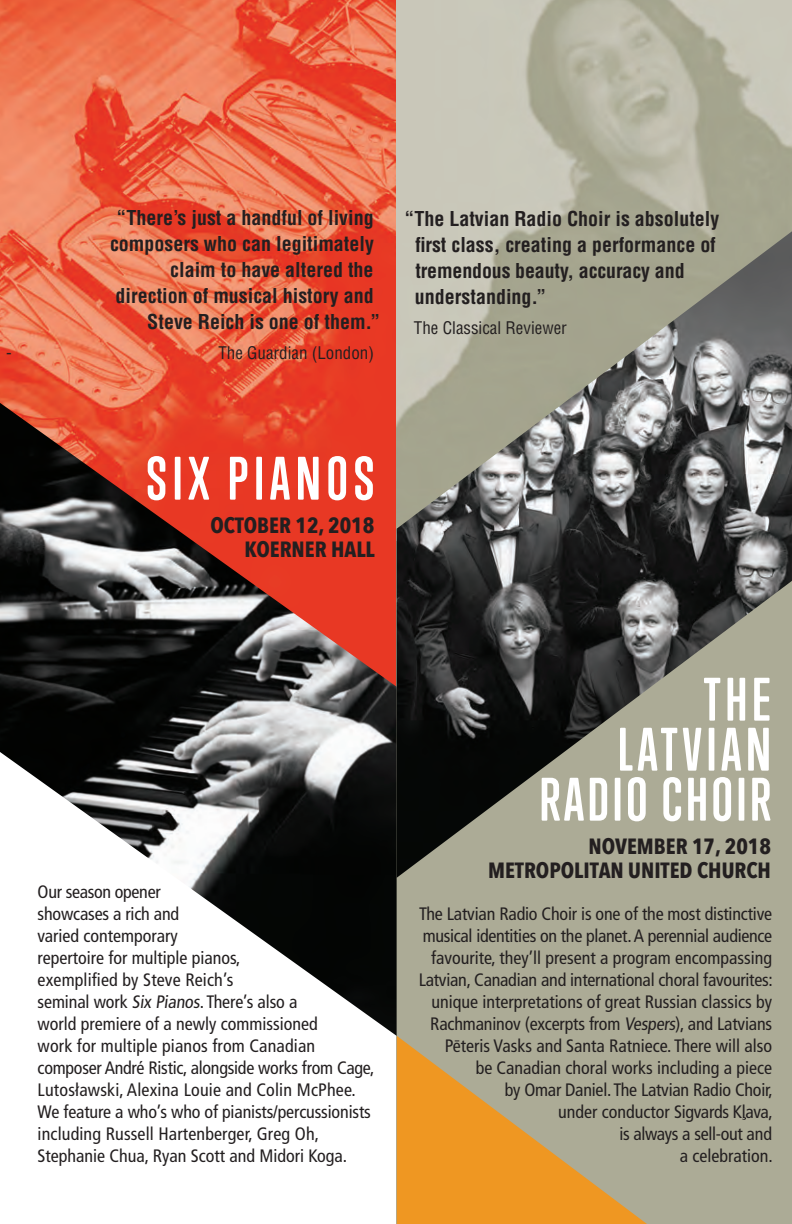
<style>
.page{position:relative;width:792px;height:1224px;background:#fff}
.page>*{position:absolute;margin:0;border:0;box-sizing:border-box;transform-origin:0 0}
.t1{font:700 56px/50px "Trump Soft Pro";letter-spacing:.06em;color:#fff;text-align:right}
.t2{font:700 56px "Trump Soft Pro";letter-spacing:.1em;color:#fff}
.Date{font:700 22px "Avenir Next Condensed";color:#231f20}
.t3{font:700 condensed 20px/26px "Helvetica";color:#231f20}
.copy{font:condensed 18px/22px "Frutiger";color:#231f20}
.author_quote{font:condensed 17px "Helvetica";color:#231f20}
</style>
<div class="page">
<img style="left:0;top:0;width:397px;height:403px">
<div style="left:397px;top:0;width:395px;height:1224px;background:#acab96"></div>
<img style="left:397px;top:0;width:395px;height:231px">
<img style="left:397px;top:231px;width:395px;height:647px">
<svg style="left:397px;top:1036px;width:250px;height:188px"></svg>
<img style="left:0;top:403px;width:397px;height:633px">
<p class="t3" style="left:117px;top:205px;width:259px">“There’s just a handful of living</p>
<p class="t3" style="left:110px;top:231px;width:265px">composers who can legitimately</p>
<p class="t3" style="left:170px;top:257px;width:205px">claim to have altered the</p>
<p class="t3" style="left:116px;top:283px;width:260px">direction of musical history and</p>
<p class="t3" style="left:147px;top:309px;width:234px">Steve Reich is one of them.”</p>
<p class="author_quote" style="left:6px;top:342px;width:7px">-</p>
<p class="author_quote" style="left:218px;top:342px;width:157px">The Guardian (London)</p>
<p class="t3" style="left:415px;top:205px;width:306px;text-indent:-11px">“The Latvian Radio Choir is absolutely first class, creating a performance of tremendous beauty, accuracy and understanding.”</p>
<p class="author_quote" style="left:414px;top:317px;width:154px">The Classical Reviewer</p>
<p class="t2" style="left:146px;top:444px;width:230px">SIX PIANOS</p>
<p class="Date" style="left:210px;top:511px;width:166px">OCTOBER 12, 2018</p>
<p class="Date" style="left:245px;top:535px;width:132px">KOERNER HALL</p>
<p class="copy" style="left:38px;top:881px;width:338px">Our season opener<br>showcases a rich and<br>varied contemporary<br>repertoire for multiple pianos,<br>exemplified by Steve Reich’s<br>seminal work Six Pianos. There’s also a<br>world premiere of a newly commissioned<br>work for multiple pianos from Canadian composer André Ristic, alongside works from Cage, Lutosławski, Alexina Louie and Colin McPhee.<br>We feature a who’s who of pianists/percussionists including Russell Hartenberger, Greg Oh, Stephanie Chua, Ryan Scott and Midori Koga.</p>
<p class="t1" style="left:539px;top:674px;width:233px">THE<br>LATVIAN<br>RADIO CHOIR</p>
<p class="Date" style="left:588px;top:832px;width:184px">NOVEMBER 17, 2018</p>
<p class="Date" style="left:488px;top:856px;width:284px">METROPOLITAN UNITED CHURCH</p>
<p class="copy" style="left:419px;top:902px;width:356px;text-align:right">The Latvian Radio Choir is one of the most distinctive musical identities on the planet. A perennial audience favourite, they’ll present a program encompassing Latvian, Canadian and international choral favourites: unique interpretations of great Russian classics by Rachmaninov (excerpts from Vespers), and Latvians Peteris Vasks and Santa Ratniece. There will also<br>be Canadian choral works including a piece<br>by Omar Daniel. The Latvian Radio Choir,<br>under conductor Sigvards Klava,<br>is always a sell-out and<br>a celebration.</p>
</div>
